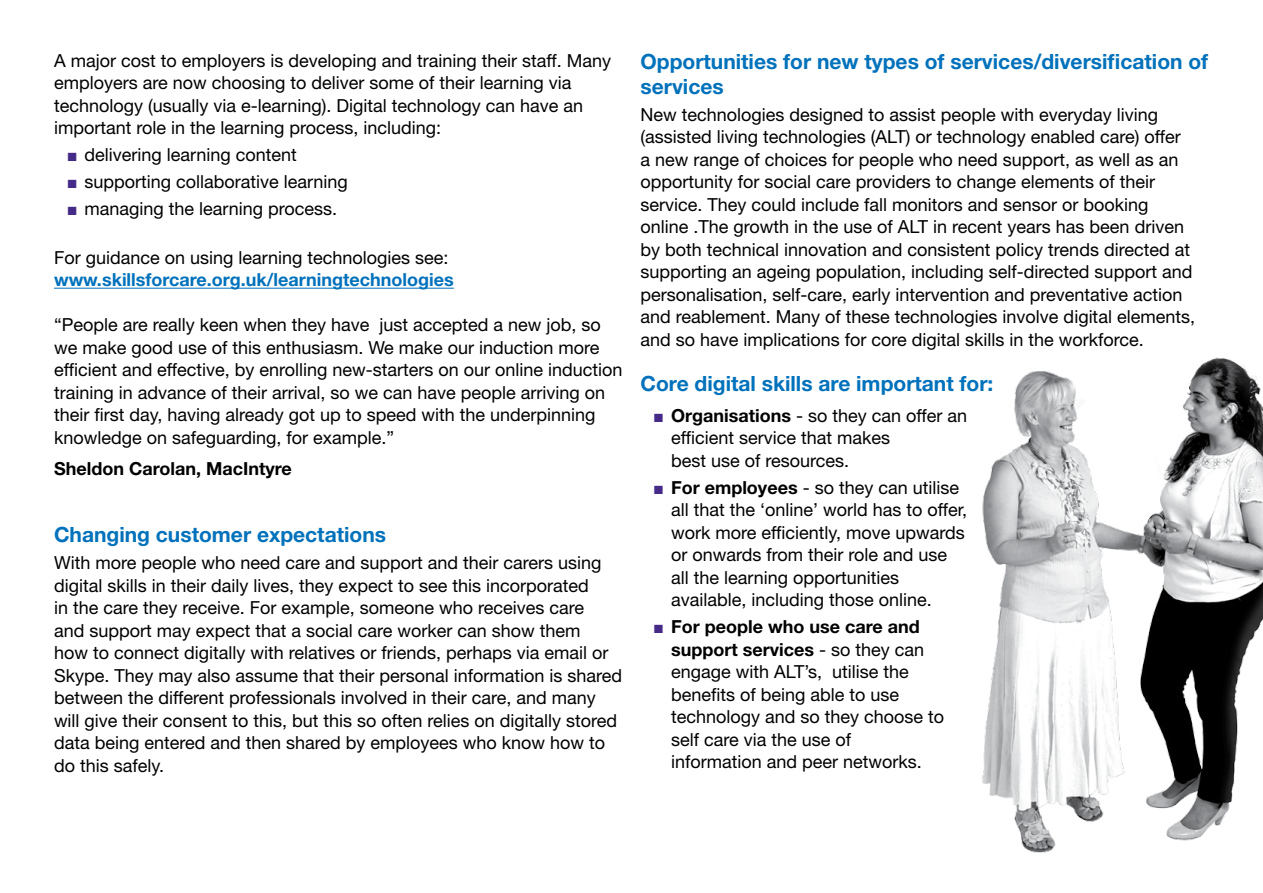
<style>
.page{position:relative;width:1263px;height:893px;background:#fff}
.page>*{position:absolute;margin:0;border:0;box-sizing:border-box;transform-origin:0 0}
.t1{font:700 21px/25.2px "Helvetica Neue LT Std";color:#0071bb}
.t2{font:18px/22.5px "Helvetica Neue LT Std";color:#000}
.t3{font:700 18px "Helvetica Neue LT Std";color:#0071bb}
.t4{font:700 18px "Helvetica Neue LT Std";color:#000}
.s1{font-family:"Times New Roman";color:#462a88}
.s2{font-weight:700}
</style>
<div class="page">
<hr style="left:54px;top:288px;width:400px;height:1px;background:#0071bb">
<img style="left:982px;top:357px;width:281px;height:496px">
<p class="t2" style="left:54px;top:49px;width:559px">A major cost to employers is developing and training their staff. Many employers are now choosing to deliver some of their learning via technology (usually via e-learning). Digital technology can have an important role in the learning process, including:</p>
<p class="t2" style="left:67px;top:143px;width:232px"><span class="s1">■</span> delivering learning content</p>
<p class="t2" style="left:67px;top:170px;width:283px"><span class="s1">■</span> supporting collaborative learning</p>
<p class="t2" style="left:67px;top:197px;width:272px"><span class="s1">■</span> managing the learning process.</p>
<p class="t2" style="left:54px;top:246px;width:396px">For guidance on using learning technologies see:</p>
<p class="t3" style="left:54px;top:269px;width:401px">www.skillsforcare.org.uk/learningtechnologies</p>
<p class="t2" style="left:54px;top:313px;width:570px">“People are really keen when they have just accepted a new job, so we make good use of this enthusiasm. We make our induction more efficient and effective, by enrolling new-starters on our online induction training in advance of their arrival, so we can have people arriving on their first day, having already got up to speed with the underpinning knowledge on safeguarding, for example.”</p>
<p class="t4" style="left:54px;top:457px;width:239px">Sheldon Carolan, MacIntyre</p>
<p class="t1" style="left:54px;top:522px;width:334px">Changing customer expectations</p>
<p class="t2" style="left:54px;top:551px;width:570px">With more people who need care and support and their carers using digital skills in their daily lives, they expect to see this incorporated<br>in the care they receive. For example, someone who receives care<br>and support may expect that a social care worker can show them<br>how to connect digitally with relatives or friends, perhaps via email or Skype. They may also assume that their personal information is shared between the different professionals involved in their care, and many will give their consent to this, but this so often relies on digitally stored data being entered and then shared by employees who know how to do this safely.</p>
<p class="t1" style="left:640px;top:48px;width:569px">Opportunities for new types of services/diversification of services</p>
<p class="t2" style="left:640px;top:103px;width:556px">New technologies designed to assist people with everyday living (assisted living technologies (ALT) or technology enabled care) offer a new range of choices for people who need support, as well as an opportunity for social care providers to change elements of their service. They could include fall monitors and sensor or booking online .The growth in the use of ALT in recent years has been driven by both technical innovation and consistent policy trends directed at supporting an ageing population, including self-directed support and personalisation, self-care, early intervention and preventative action and reablement. Many of these technologies involve digital elements, and so have implications for core digital skills in the workforce.</p>
<p class="t1" style="left:640px;top:370px;width:354px">Core digital skills are important for:</p>
<p class="t2" style="left:671px;top:404px;width:298px;text-indent:-18px"><span class="s1">■</span> <span class="s2">Organisations</span> - so they can offer an efficient service that makes<br>best use of resources.</p>
<p class="t2" style="left:671px;top:476px;width:298px;text-indent:-18px"><span class="s1">■</span> <span class="s2">For employees</span> - so they can utilise all that the ‘online’ world has to offer, work more efficiently, move upwards or onwards from their role and use all the learning opportunities available, including those online.</p>
<p class="t2" style="left:671px;top:615px;width:275px;text-indent:-18px"><span class="s1">■</span> <span class="s2">For people who use care and support services</span> - so they can engage with ALT’s, utilise the benefits of being able to use technology and so they choose to self care via the use of information and peer networks.</p>
</div>
